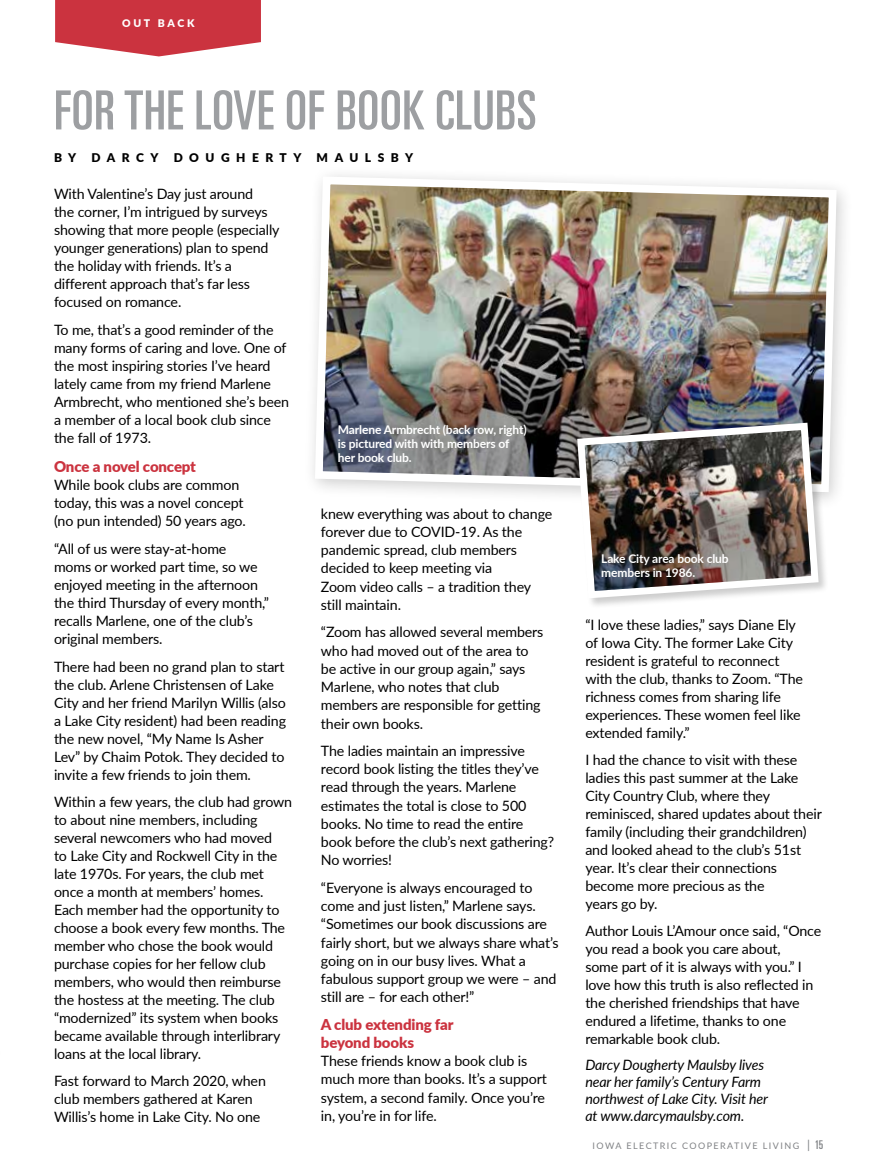
<style>
.page{position:relative;width:878px;height:1175px;background:#fff}
.page>*{position:absolute;margin:0;border:0;box-sizing:border-box;transform-origin:0 0}
.t1{font:ultra-condensed 54px "Univers";letter-spacing:.01em;color:#9d9fa2}
.t2{font:900 15px/18.3px "Lato";letter-spacing:-.01em;color:#cb333f}
.t3{font:14.25px/18px "Lato";letter-spacing:-.01em;color:#000}
.t4{font:italic 14.25px/16.8px "Lato";letter-spacing:-.01em;color:#000}
.t5{font:700 12px/14.4px "Lato";letter-spacing:-.01em;color:#fff}
.t6{font:900 12px "Lato";letter-spacing:.54em;color:#000}
.t7{font:900 10.5px "Lato";letter-spacing:.26em;color:#fff}
.t8{font:9px "Lato";letter-spacing:.16em;color:#808285}
.s1{font-size:12px}
.s2{font-family:"Univers";font-stretch:ultra-condensed;font-size:12px}
</style>
<div class="page">
<svg style="left:55px;top:0;width:206px;height:56px;background:#d14b56"></svg>
<img style="left:312px;top:174px;width:528px;height:322px">
<img style="left:323px;top:369px;width:501px;height:115px">
<div style="left:576px;top:422px;width:253px;height:187px;background:#000;opacity:.2"></div>
<img style="left:573px;top:419px;width:249px;height:183px">
<img style="left:587px;top:488px;width:224px;height:103px">
<p class="t7" style="left:122px;top:15px;width:74px">OUT BACK</p>
<h1 class="t1" style="left:54px;top:79px;width:484px">FOR THE LOVE OF BOOK CLUBS</h1>
<p class="t6" style="left:54px;top:149px;width:24px">B Y</p>
<p class="t6" style="left:91px;top:149px;width:68px">DARCY</p>
<p class="t6" style="left:174px;top:149px;width:129px">DOUGHERTY</p>
<p class="t6" style="left:316px;top:149px;width:98px">MAULSBY</p>
<p class="t3" style="left:54px;top:184px;width:227px">With Valentine’s Day just around<br>the corner, I’m intrigued by surveys showing that more people (especially younger generations) plan to spend the holiday with friends. It’s a different approach that’s far less focused on romance.</p>
<p class="t3" style="left:54px;top:320px;width:236px">To me, that’s a good reminder of the many forms of caring and love. One of the most inspiring stories I’ve heard lately came from my friend Marlene<br>Armbrecht, who mentioned she’s been a member of a local book club since the fall of 1973.</p>
<p class="t2" style="left:54px;top:456px;width:143px">Once a novel concept</p>
<p class="t3" style="left:54px;top:475px;width:193px">While book clubs are common today, this was a novel concept (no pun intended) 50 years ago.</p>
<p class="t3" style="left:54px;top:539px;width:216px">“All of us were stay-at-home<br>moms or worked part time, so we enjoyed meeting in the afternoon the third Thursday of every month,” recalls Marlene, one of the club’s original members.</p>
<p class="t3" style="left:54px;top:657px;width:234px">There had been no grand plan to start the club. Arlene Christensen of Lake City and her friend Marilyn Willis (also a Lake City resident) had been reading the new novel, “My Name Is Asher Lev” by Chaim Potok. They decided to invite a few friends to join them.</p>
<p class="t3" style="left:54px;top:792px;width:240px">Within a few years, the club had grown to about nine members, including several newcomers who had moved<br>to Lake City and Rockwell City in the late 1970s. For years, the club met once a month at members’ homes.<br>Each member had the opportunity to choose a book every few months. The member who chose the book would purchase copies for her fellow club members, who would then reimburse the hostess at the meeting. The club “modernized” its system when books became available through interlibrary loans at the local library.</p>
<p class="t3" style="left:54px;top:1071px;width:213px">Fast forward to March 2020, when club members gathered at Karen<br>Willis’s home in Lake City. No one</p>
<p class="t5" style="left:338px;top:421px;width:190px">Marlene Armbrecht (back row, right) is pictured with with members of her book club.</p>
<p class="t3" style="left:321px;top:503px;width:233px">knew everything was about to change forever due to COVID-19. As the pandemic spread, club members decided to keep meeting via<br>Zoom video calls – a tradition they still maintain.</p>
<p class="t3" style="left:321px;top:622px;width:224px">“Zoom has allowed several members who had moved out of the area to be active in our group again,” says<br>Marlene, who notes that club members are responsible for getting their own books.</p>
<p class="t3" style="left:321px;top:741px;width:235px">The ladies maintain an impressive record book listing the titles they’ve read through the years. Marlene estimates the total is close to 500 books. No time to read the entire book before the club’s next gathering?<br>No worries!</p>
<p class="t3" style="left:321px;top:878px;width:239px">“Everyone is always encouraged to come and just listen,” Marlene says. “Sometimes our book discussions are fairly short, but we always share what’s going on in our busy lives. What a fabulous support group we were – and still are – for each other!”</p>
<p class="t2" style="left:321px;top:1014px;width:134px">A club extending far beyond books</p>
<p class="t3" style="left:321px;top:1051px;width:227px">These friends know a book club is much more than books. It’s a support system, a second family. Once you’re in, you’re in for life.</p>
<p class="t5" style="left:601px;top:551px;width:129px">Lake City area book club members in 1986.</p>
<p class="t3" style="left:585px;top:615px;width:219px">“I love these ladies,” says Diane Ely of Iowa City. The former Lake City resident is grateful to reconnect with the club, thanks to Zoom. “The richness comes from sharing life experiences. These women feel like extended family.”</p>
<p class="t3" style="left:585px;top:750px;width:238px">I had the chance to visit with these ladies this past summer at the Lake<br>City Country Club, where they reminisced, shared updates about their family (including their grandchildren) and looked ahead to the club’s 51st year. It’s clear their connections become more precious as the<br>years go by.</p>
<p class="t3" style="left:585px;top:921px;width:237px">Author Louis L’Amour once said, “Once you read a book you care about,<br>some part of it is always with you.” I love how this truth is also reflected in the cherished friendships that have endured a lifetime, thanks to one remarkable book club.</p>
<p class="t4" style="left:585px;top:1056px;width:184px">Darcy Dougherty Maulsby lives near her family’s Century Farm northwest of Lake City. Visit her at www.darcymaulsby.com.</p>
<p class="t8" style="left:592px;top:1139px;width:232px">IOWA ELECTRIC COOPERATIVE LIVING <span class="s1">|</span> <span class="s2">15</span></p>
</div>
